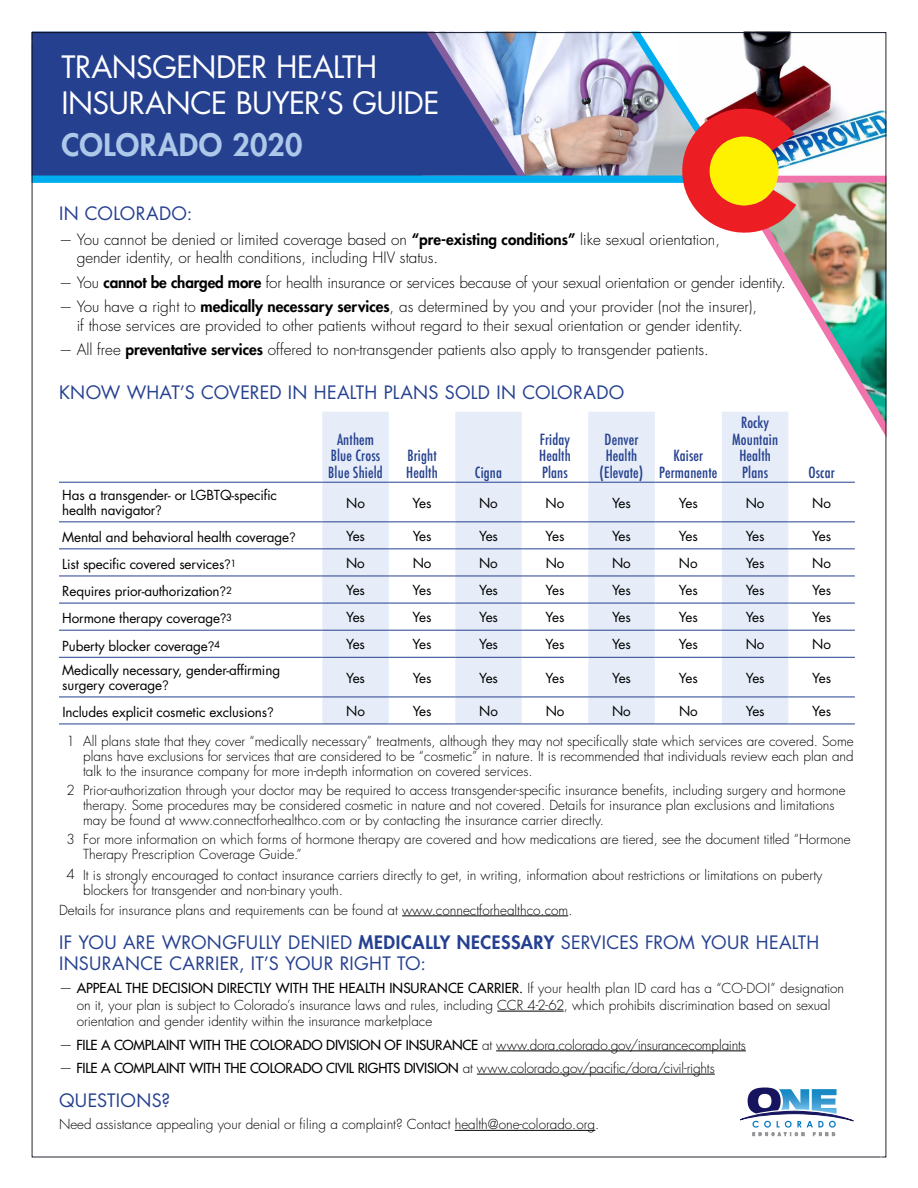
<style>
.page{position:relative;width:918px;height:1188px;background:#fff}
.page>*{position:absolute;margin:0;border:0;box-sizing:border-box;transform-origin:0 0}
.t1{font:30px/36px "Futura Std";letter-spacing:-.02em;color:#fff}
.t2{font:800 30px "Futura Std";letter-spacing:.015em;color:#adc8e9}
.t3{font:18px/21px "Futura Std";letter-spacing:.015em;color:#25408f}
.t4{font:300 15.3px/18px "Futura Std";color:#000}
.t5{font:500 condensed 15px/16.5px "Futura";letter-spacing:.01em;color:#25408f;text-align:center}
.t6{font:300 13.5px/15px "Futura Std";color:#000}
.t7{font:13.5px/15px "Futura Std";letter-spacing:-.01em;color:#000}
.t8{font:500 13.5px "Futura Std";letter-spacing:-.015em;color:#000}
.s1{font-size:13.5px}
.s2{font-weight:800}
.s3{font-family:"Avenir Next"}
.s4{font-weight:500}
.s5{font-weight:300}
</style>
<div class="page">
<div style="left:20px;top:21px;width:879px;height:1137px;background:#000;opacity:.75"></div>
<h1 class="t1" style="left:62px;top:50px;width:380px">TRANSGENDER HEALTH<br>INSURANCE BUYER’S GUIDE</h1>
<h1 class="t2" style="left:62px;top:126px;width:243px">COLORADO 2020</h1>
<h2 class="t3" style="left:59px;top:203px;width:135px">IN COLORADO:</h2>
<p class="t4" style="left:77px;top:231px;width:645px;text-indent:-18px"><span class="s1">—</span> You cannot be denied or limited coverage based on <span class="s2">“pre-existing conditions”</span> like sexual orientation, gender identity, or health conditions, including HIV status.</p>
<p class="t4" style="left:59px;top:274px;width:728px"><span class="s1">—</span> You <span class="s2">cannot be charged more</span> for health insurance or services because of your sexual orientation or gender identity.</p>
<p class="t4" style="left:59px;top:298px;width:700px;text-align:center"><span class="s1">—</span> You have a right to <span class="s2">medically necessary services</span>, as determined by you and your provider (not the insurer), if those services are provided to other patients without regard to their sexual orientation or gender identity.</p>
<p class="t4" style="left:59px;top:341px;width:651px"><span class="s1">—</span> All free <span class="s2">preventative services</span> offered to non-transgender patients also apply to transgender patients.</p>
<h2 class="t3" style="left:59px;top:382px;width:567px">KNOW WHAT’S COVERED IN HEALTH PLANS SOLD IN COLORADO</h2>
<p class="t5" style="left:328px;top:431px;width:56px">Anthem<br>Blue Cross<br>Blue Shield</p>
<p class="t5" style="left:732px;top:415px;width:47px">Rocky<br>Mountain<br>Health<br>Plans</p>
<p class="t5" style="left:539px;top:431px;width:33px;text-align:justify">Friday Health Plans</p>
<p class="t5" style="left:600px;top:431px;width:45px">Denver<br>Health (Elevate)</p>
<p class="t5" style="left:406px;top:448px;width:33px;text-align:left">Bright<br>Health</p>
<p class="t5" style="left:659px;top:448px;width:60px">Kaiser<br>Permanente</p>
<p class="t5" style="left:475px;top:464px;width:29px">Cigna</p>
<p class="t5" style="left:808px;top:464px;width:28px">Oscar</p>
<p class="t7" style="left:62px;top:488px;width:216px">Has a transgender- or LGBTQ-specific health navigator<span class="s3">?</span></p>
<p class="t7" style="left:346px;top:495px;width:20px">No</p>
<p class="t7" style="left:413px;top:495px;width:20px">Yes</p>
<p class="t7" style="left:479px;top:495px;width:20px">No</p>
<p class="t7" style="left:546px;top:495px;width:20px">No</p>
<p class="t7" style="left:612px;top:495px;width:20px">Yes</p>
<p class="t7" style="left:679px;top:495px;width:20px">Yes</p>
<p class="t7" style="left:746px;top:495px;width:20px">No</p>
<p class="t7" style="left:812px;top:495px;width:20px">No</p>
<p class="t7" style="left:62px;top:530px;width:235px">Mental and behavioral health coverage<span class="s3">?</span></p>
<p class="t7" style="left:346px;top:529px;width:20px">Yes</p>
<p class="t7" style="left:413px;top:529px;width:20px">Yes</p>
<p class="t7" style="left:479px;top:529px;width:20px">Yes</p>
<p class="t7" style="left:546px;top:529px;width:20px">Yes</p>
<p class="t7" style="left:612px;top:529px;width:20px">Yes</p>
<p class="t7" style="left:679px;top:529px;width:20px">Yes</p>
<p class="t7" style="left:746px;top:529px;width:20px">Yes</p>
<p class="t7" style="left:812px;top:529px;width:20px">Yes</p>
<p class="t7" style="left:62px;top:557px;width:176px">List specific covered services<span class="s3">?</span><sup>1</sup></p>
<p class="t7" style="left:346px;top:556px;width:20px">No</p>
<p class="t7" style="left:413px;top:556px;width:20px">No</p>
<p class="t7" style="left:479px;top:556px;width:20px">No</p>
<p class="t7" style="left:546px;top:556px;width:20px">No</p>
<p class="t7" style="left:612px;top:556px;width:20px">No</p>
<p class="t7" style="left:679px;top:556px;width:20px">No</p>
<p class="t7" style="left:746px;top:556px;width:20px">Yes</p>
<p class="t7" style="left:812px;top:556px;width:20px">No</p>
<p class="t7" style="left:62px;top:584px;width:171px">Requires prior-authorization<span class="s3">?</span><sup>2</sup></p>
<p class="t7" style="left:346px;top:583px;width:20px">Yes</p>
<p class="t7" style="left:413px;top:583px;width:20px">Yes</p>
<p class="t7" style="left:479px;top:583px;width:20px">Yes</p>
<p class="t7" style="left:546px;top:583px;width:20px">Yes</p>
<p class="t7" style="left:612px;top:583px;width:20px">Yes</p>
<p class="t7" style="left:679px;top:583px;width:20px">Yes</p>
<p class="t7" style="left:746px;top:583px;width:20px">Yes</p>
<p class="t7" style="left:812px;top:583px;width:20px">Yes</p>
<p class="t7" style="left:62px;top:611px;width:171px">Hormone therapy coverage<span class="s3">?</span><sup>3</sup></p>
<p class="t7" style="left:346px;top:610px;width:20px">Yes</p>
<p class="t7" style="left:413px;top:610px;width:20px">Yes</p>
<p class="t7" style="left:479px;top:610px;width:20px">Yes</p>
<p class="t7" style="left:546px;top:610px;width:20px">Yes</p>
<p class="t7" style="left:612px;top:610px;width:20px">Yes</p>
<p class="t7" style="left:679px;top:610px;width:20px">Yes</p>
<p class="t7" style="left:746px;top:610px;width:20px">Yes</p>
<p class="t7" style="left:812px;top:610px;width:20px">Yes</p>
<p class="t7" style="left:62px;top:638px;width:159px">Puberty blocker coverage<span class="s3">?</span><sup>4</sup></p>
<p class="t7" style="left:346px;top:637px;width:20px">Yes</p>
<p class="t7" style="left:413px;top:637px;width:20px">Yes</p>
<p class="t7" style="left:479px;top:637px;width:20px">Yes</p>
<p class="t7" style="left:546px;top:637px;width:20px">Yes</p>
<p class="t7" style="left:612px;top:637px;width:20px">Yes</p>
<p class="t7" style="left:679px;top:637px;width:20px">Yes</p>
<p class="t7" style="left:746px;top:637px;width:20px">No</p>
<p class="t7" style="left:812px;top:637px;width:20px">No</p>
<p class="t7" style="left:62px;top:663px;width:219px">Medically necessary, gender-affirming surgery coverage<span class="s3">?</span></p>
<p class="t7" style="left:346px;top:670px;width:20px">Yes</p>
<p class="t7" style="left:413px;top:670px;width:20px">Yes</p>
<p class="t7" style="left:479px;top:670px;width:20px">Yes</p>
<p class="t7" style="left:546px;top:670px;width:20px">Yes</p>
<p class="t7" style="left:612px;top:670px;width:20px">Yes</p>
<p class="t7" style="left:679px;top:670px;width:20px">Yes</p>
<p class="t7" style="left:746px;top:670px;width:20px">Yes</p>
<p class="t7" style="left:812px;top:670px;width:20px">Yes</p>
<p class="t7" style="left:62px;top:705px;width:213px">Includes explicit cosmetic exclusions<span class="s3">?</span></p>
<p class="t7" style="left:346px;top:704px;width:20px">No</p>
<p class="t7" style="left:413px;top:704px;width:20px">Yes</p>
<p class="t7" style="left:479px;top:704px;width:20px">No</p>
<p class="t7" style="left:546px;top:704px;width:20px">No</p>
<p class="t7" style="left:612px;top:704px;width:20px">No</p>
<p class="t7" style="left:679px;top:704px;width:20px">No</p>
<p class="t7" style="left:746px;top:704px;width:20px">Yes</p>
<p class="t7" style="left:812px;top:704px;width:20px">Yes</p>
<p class="t6" style="left:83px;top:734px;width:772px;text-align:justify;text-indent:-16px">1 All plans state that they cover “medically necessary” treatments, although they may not specifically state which services are covered. Some plans have exclusions for services that are considered to be “cosmetic” in nature. It is recommended that individuals review each plan and talk to the insurance company for more in-depth information on covered services.</p>
<p class="t6" style="left:83px;top:783px;width:764px;text-indent:-16px">2 Prior-authorization through your doctor may be required to access transgender-specific insurance benefits, including surgery and hormone therapy. Some procedures may be considered cosmetic in nature and not covered. Details for insurance plan exclusions and limitations may be found at www.connectforhealthco.com or by contacting the insurance carrier directly.</p>
<p class="t6" style="left:83px;top:832px;width:769px;text-indent:-16px">3 For more information on which forms of hormone therapy are covered and how medications are tiered, see the document titled “Hormone<br>Therapy Prescription Coverage Guide.”</p>
<p class="t6" style="left:83px;top:868px;width:741px;text-indent:-16px">4 It is strongly encouraged to contact insurance carriers directly to get, in writing, information about restrictions or limitations on puberty blockers for transgender and non-binary youth.</p>
<p class="t6" style="left:59px;top:902px;width:515px">Details for insurance plans and requirements can be found at www.connectforhealthco.com.</p>
<h2 class="t3" style="left:59px;top:932px;width:762px">IF YOU ARE WRONGFULLY DENIED <span class="s2">MEDICALLY NECESSARY</span> SERVICES FROM YOUR HEALTH<br>INSURANCE CARRIER, IT’S YOUR RIGHT TO:</h2>
<p class="t6" style="left:77px;top:981px;width:769px;line-height:16.5px;text-indent:-18px">— <span class="s4">APPEAL THE DECISION DIRECTLY WITH THE HEALTH INSURANCE CARRIER.</span> If your health plan ID card has a “CO-DOI” designation on it, your plan is subject to Colorado’s insurance laws and rules, including CCR 4-2-62, which prohibits discrimination based on sexual orientation and gender identity within the insurance marketplace</p>
<p class="t8" style="left:59px;top:1036px;width:688px"><span class="s5">—</span> FILE A COMPLAINT WITH THE COLORADO DIVISION OF INSURANCE <span class="s5">at www.dora.colorado.gov/insurancecomplaints</span></p>
<p class="t8" style="left:59px;top:1059px;width:657px"><span class="s5">—</span> FILE A COMPLAINT WITH THE COLORADO CIVIL RIGHTS DIVISION <span class="s5">at www.colorado.gov/pacific/dora/civil-rights</span></p>
<h2 class="t3" style="left:59px;top:1090px;width:113px">QUESTIONS?</h2>
<p class="t6" style="left:59px;top:1117px;width:542px">Need assistance appealing your denial or filing a complaint? Contact health@one-colorado.org.</p>
</div>
